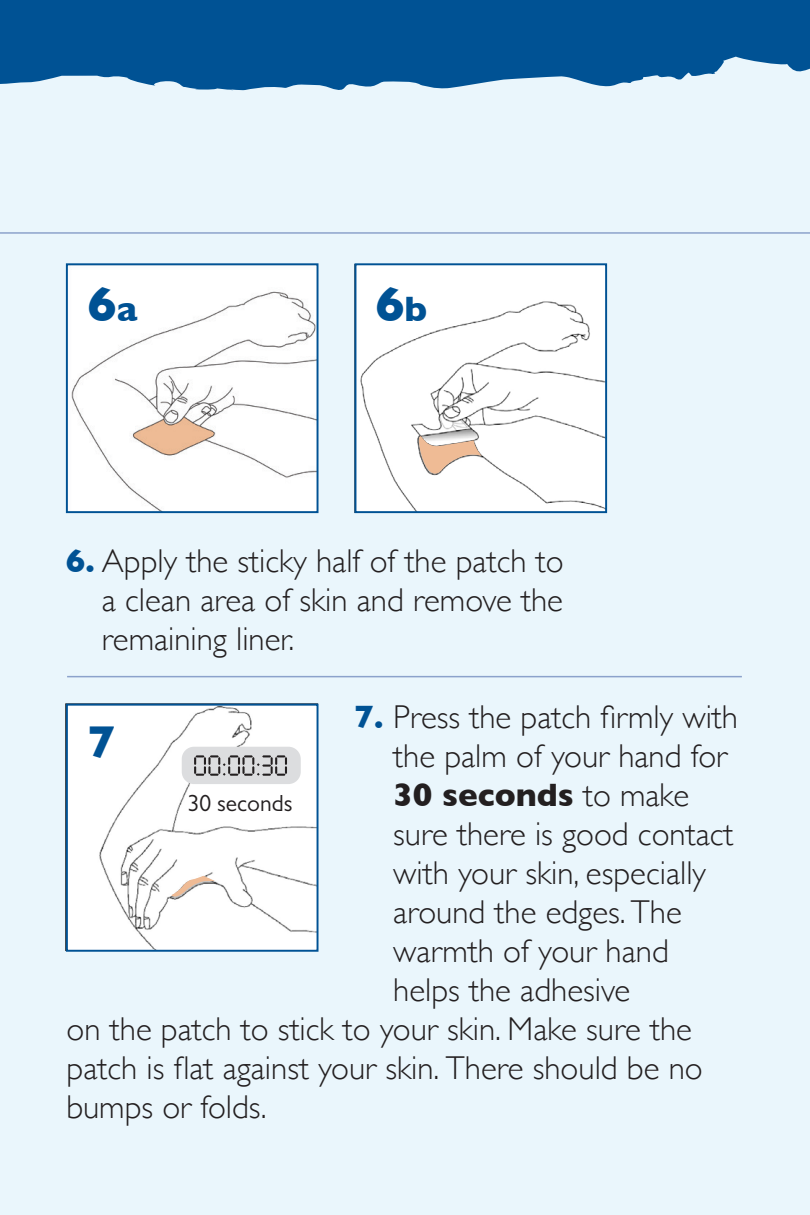
<style>
.page{position:relative;width:810px;height:1215px;background:#eaf6fc}
.page>*{position:absolute;margin:0;border:0;box-sizing:border-box;transform-origin:0 0}
.t1{font:700 49.2px "Gill Sans";color:#005294}
.t2{font:700 46.8px "Gill Sans";color:#005294}
.t3{font:300 33px/39px "Gill Sans";color:#231f20;text-align:justify}
.t4{font:700 33px "Gill Sans";color:#231f20}
.t5{font:23.4px "Gill Sans";color:#231f20}
.s1{font-size:36px}
.s2{font-weight:700;color:#005294}
.s3{font-weight:300}
</style>
<div class="page">
<hr style="left:0;top:232px;width:810px;height:2px;background:#8ca2cb">
<hr style="left:67px;top:676px;width:675px;height:1px;background:#8ca2cb">
<svg style="left:0;top:54px;width:810px;height:37px;fill:#005294"></svg>
<div style="left:0;top:0;width:810px;height:54px;background:#005294"></div>
<img style="left:69px;top:707px;width:247px;height:242px">
<div style="left:182px;top:747px;width:119px;height:37px;background:#dcdddf;border-radius:12px"></div>
<svg style="left:171px;top:876px;width:44px;height:24px"></svg>
<svg style="left:194px;top:755px;width:93px;height:21px"></svg>
<div style="left:66px;top:704px;width:253px;height:248px;border:2px solid #005294"></div>
<img style="left:69px;top:266px;width:247px;height:244px">
<div style="left:66px;top:263px;width:253px;height:250px;border:2px solid #005294"></div>
<img style="left:358px;top:266px;width:246px;height:244px">
<svg style="left:418px;top:435px;width:64px;height:41px;background:#e9d3c3"></svg>
<div style="left:355px;top:263px;width:252px;height:250px;border:2px solid #005294"></div>
<p class="t1" style="left:88px;top:266px;width:51px">6<span class="s1">a</span></p>
<p class="t1" style="left:375px;top:266px;width:54px">6<span class="s1">b</span></p>
<p class="t3" style="left:102px;top:540px;width:463px;text-indent:-36px"><span class="s2">6.</span> Apply the sticky half of the patch to a clean area of skin and remove the remaining liner.</p>
<p class="t3" style="left:354px;top:696px;width:385px"><span class="s2">7.</span> Press the patch firmly with</p>
<p class="t3" style="left:393px;top:735px;width:336px">the palm of your hand for</p>
<p class="t4" style="left:393px;top:768px;width:297px">30 seconds <span class="s3">to make</span></p>
<p class="t3" style="left:393px;top:813px;width:342px">sure there is good contact</p>
<p class="t3" style="left:393px;top:852px;width:314px">with your skin, especially</p>
<p class="t3" style="left:393px;top:891px;width:290px">around the edges. The</p>
<p class="t3" style="left:393px;top:930px;width:277px">warmth of your hand</p>
<p class="t3" style="left:393px;top:969px;width:239px">helps the adhesive</p>
<p class="t3" style="left:67px;top:1008px;width:627px">on the patch to stick to your skin. Make sure the</p>
<p class="t3" style="left:67px;top:1047px;width:638px">patch is flat against your skin. There should be no</p>
<p class="t3" style="left:67px;top:1086px;width:201px">bumps or folds.</p>
<p class="t2" style="left:88px;top:705px;width:29px">7</p>
<p class="t5" style="left:188px;top:790px;width:106px">30 seconds</p>
</div>
